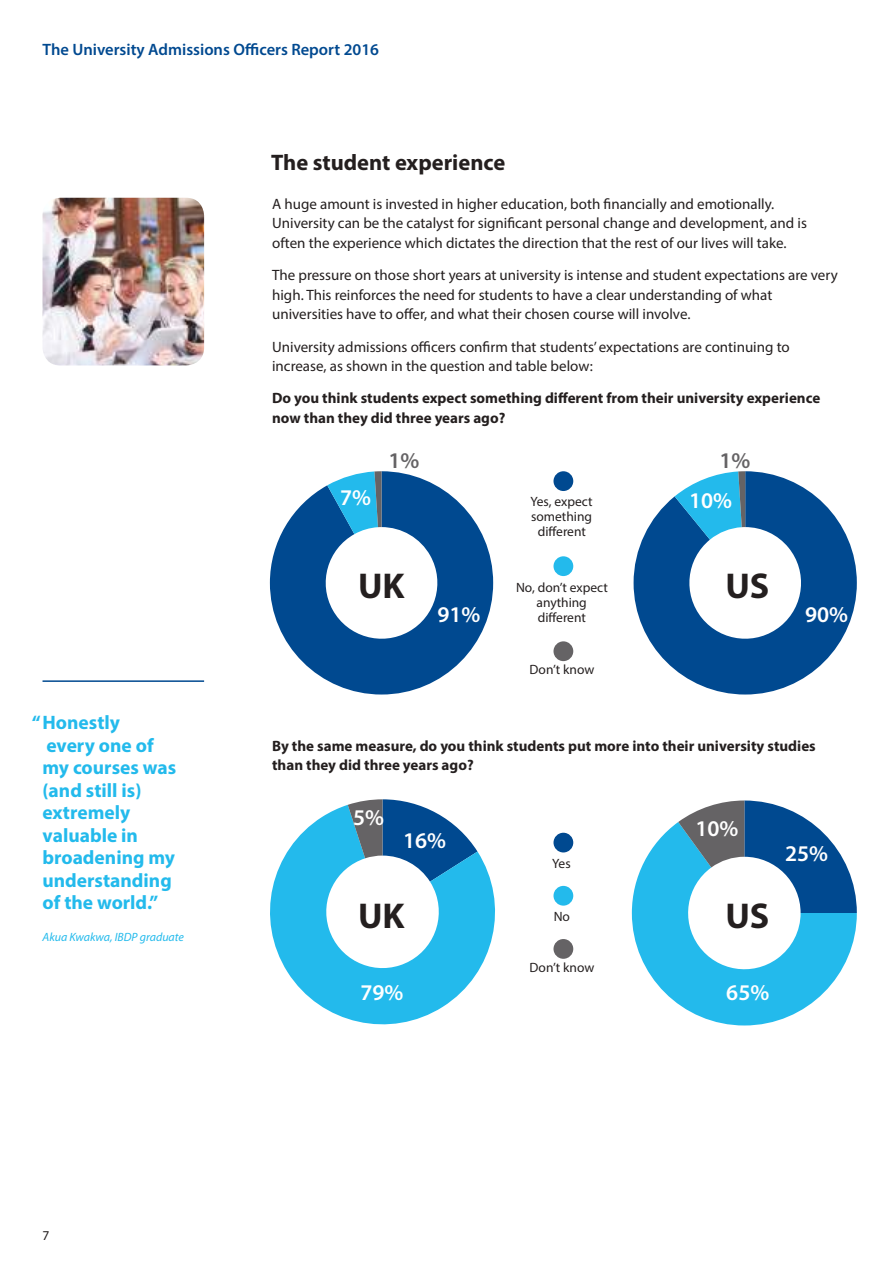
<style>
.page{position:relative;width:893px;height:1263px;background:#fff}
.page>*{position:absolute;margin:0;border:0;box-sizing:border-box;transform-origin:0 0}
.t1{font:700 36px "Myriad Pro";color:#241f1f}
.t2{font:600 22.5px "Myriad Pro";color:#fff}
.t3{font:700 22.5px "Myriad Pro";color:#241f1f}
.t4{font:600 22.5px "Myriad Pro";color:#656365}
.t5{font:700 19.5px/22.5px "Myriad Pro";color:#23baec}
.t6{font:600 16.5px "Myriad Pro";color:#004990}
.t7{font:15px/19.5px "Myriad Pro";color:#241f1f}
.t8{font:700 15px/19.5px "Myriad Pro";color:#241f1f}
.t9{font:13.5px/15px "Myriad Pro";color:#241f1f;text-align:center}
.t10{font:italic 12px "Myriad Pro";color:#23baec}
</style>
<div class="page">
<img style="left:43px;top:198px;width:161px;height:167px">
<hr style="left:43px;top:680px;width:161px;height:2px;background:#004990">
<svg style="left:270px;top:471px;width:223px;height:223px;fill:#004990"></svg>
<svg style="left:327px;top:471px;width:55px;height:63px;background:#3ca5d0"></svg>
<svg style="left:634px;top:471px;width:223px;height:223px;fill:#004990"></svg>
<svg style="left:675px;top:471px;width:70px;height:69px"></svg>
<div style="left:553px;top:471px;width:20px;height:20px;background:#004990;border-radius:50%"></div>
<div style="left:553px;top:556px;width:20px;height:20px;background:#23baec;border-radius:50%"></div>
<div style="left:553px;top:641px;width:20px;height:20px;background:#656365;border-radius:50%"></div>
<svg style="left:270px;top:805px;width:225px;height:220px;fill:#23baec"></svg>
<svg style="left:348px;top:799px;width:129px;height:83px"></svg>
<svg style="left:632px;top:822px;width:225px;height:203px;fill:#23baec"></svg>
<svg style="left:678px;top:800px;width:179px;height:113px"></svg>
<div style="left:553px;top:833px;width:20px;height:19px;background:#004990;border-radius:50%"></div>
<div style="left:553px;top:886px;width:20px;height:20px;background:#23baec;border-radius:50%"></div>
<div style="left:553px;top:939px;width:20px;height:20px;background:#656365;border-radius:50%"></div>
<p class="t6" style="left:43px;top:39px;width:338px">The University Admissions Officers Report 2016</p>
<h2 class="t3" style="left:271px;top:148px;width:236px">The student experience</h2>
<p class="t7" style="left:272px;top:194px;width:536px">A huge amount is invested in higher education, both financially and emotionally.<br>University can be the catalyst for significant personal change and development, and is often the experience which dictates the direction that the rest of our lives will take.</p>
<p class="t7" style="left:272px;top:265px;width:567px">The pressure on those short years at university is intense and student expectations are very high. This reinforces the need for students to have a clear understanding of what universities have to offer, and what their chosen course will involve.</p>
<p class="t7" style="left:272px;top:336px;width:519px">University admissions officers confirm that students’ expectations are continuing to increase, as shown in the question and table below:</p>
<p class="t8" style="left:272px;top:388px;width:550px">Do you think students expect something different from their university experience now than they did three years ago?</p>
<h2 class="t4" style="left:388px;top:446px;width:32px">1%</h2>
<h2 class="t4" style="left:719px;top:446px;width:32px">1%</h2>
<h2 class="t2" style="left:340px;top:483px;width:32px">7%</h2>
<h2 class="t2" style="left:689px;top:486px;width:45px">10%</h2>
<p class="t9" style="left:531px;top:494px;width:64px">Yes, expect something different</p>
<h1 class="t1" style="left:358px;top:563px;width:48px">UK</h1>
<h1 class="t1" style="left:725px;top:563px;width:45px">US</h1>
<p class="t9" style="left:516px;top:579px;width:93px">No, don’t expect anything different</p>
<h2 class="t2" style="left:437px;top:600px;width:45px">91%</h2>
<h2 class="t2" style="left:805px;top:600px;width:45px">90%</h2>
<h3 class="t5" style="left:43px;top:711px;width:135px;text-indent:-11px">“Honestly<br>every one of my courses was (and still is) extremely valuable in broadening my understanding of the world.”</h3>
<p class="t10" style="left:43px;top:930px;width:143px">Akua Kwakwa, IBDP graduate</p>
<p class="t9" style="left:529px;top:662px;width:66px">Don’t know</p>
<p class="t8" style="left:272px;top:735px;width:545px">By the same measure, do you think students put more into their university studies than they did three years ago?</p>
<h2 class="t2" style="left:353px;top:803px;width:32px">5%</h2>
<h2 class="t2" style="left:403px;top:826px;width:45px">16%</h2>
<p class="t9" style="left:552px;top:856px;width:20px">Yes</p>
<h2 class="t2" style="left:695px;top:814px;width:45px">10%</h2>
<h1 class="t1" style="left:358px;top:892px;width:48px">UK</h1>
<h1 class="t1" style="left:725px;top:892px;width:45px">US</h1>
<p class="t9" style="left:554px;top:909px;width:18px">No</p>
<p class="t9" style="left:529px;top:960px;width:66px">Don’t know</p>
<h2 class="t2" style="left:360px;top:978px;width:45px">79%</h2>
<h2 class="t2" style="left:726px;top:978px;width:45px">65%</h2>
<h2 class="t2" style="left:785px;top:839px;width:45px">25%</h2>
<p class="t9" style="left:43px;top:1227px;width:8px">7</p>
</div>
